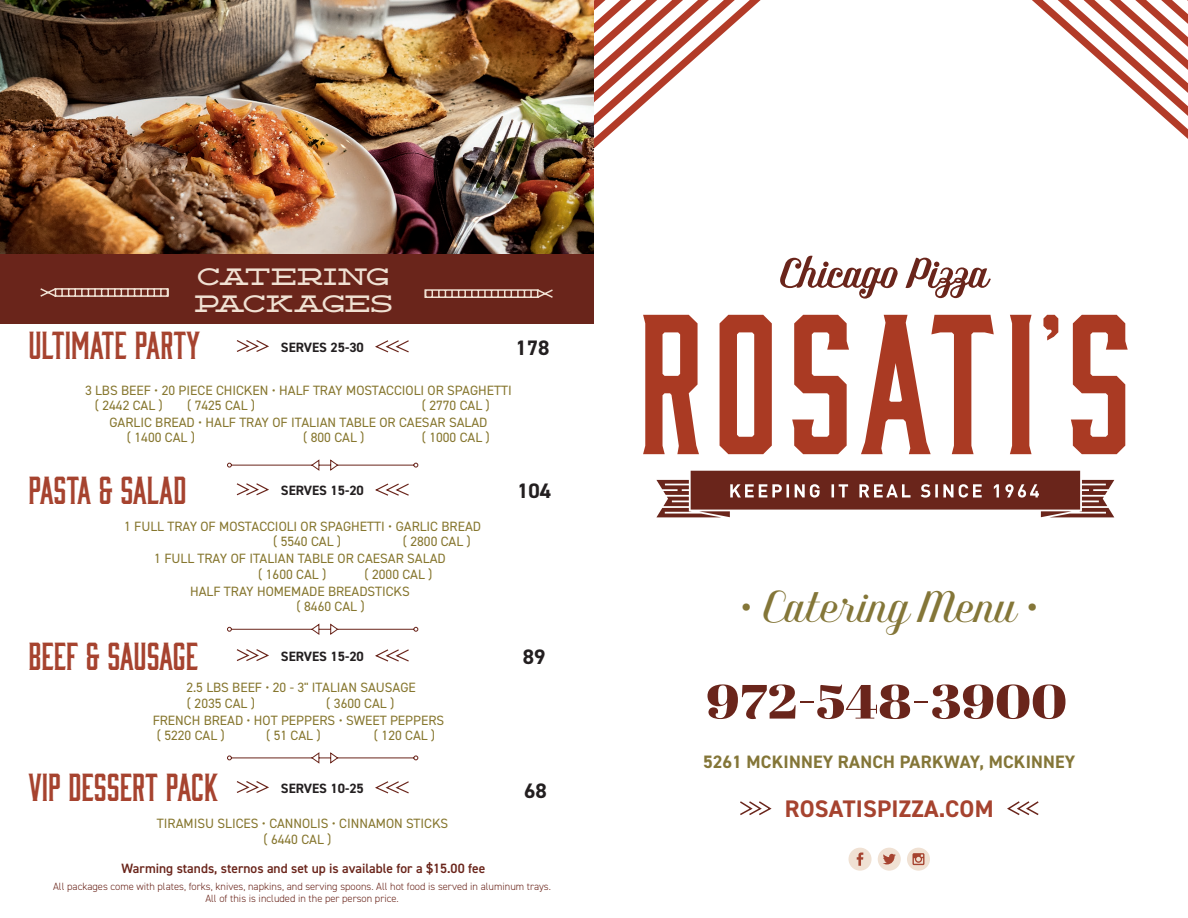
<style>
.page{position:relative;width:1188px;height:918px;background:#fff}
.page>*{position:absolute;margin:0;border:0;box-sizing:border-box;transform-origin:0 0}
.t1{font:48px "Abril Fatface";color:#6a251b;scale:1.13 1}
.t2{font:39px "Benson Script No 10";color:#847638}
.t3{font:36px "Bourbon";color:#a6432f}
.t4{font:700 24px "DIN2014";letter-spacing:.01em;color:#a6432f}
.t5{font:22.5px/27px "Deming EP";color:#f0e1d3}
.t6{font:700 21px "DIN2014";color:#231f20}
.t7{font:700 18px "DIN2014";letter-spacing:.01em;color:#847638}
.t8{font:13.5px/15px "DIN2014";color:#86762e}
.t9{font:600 13.5px "DIN2014";color:#6a251b}
.t10{font:700 13.5px "DIN2014";color:#231f20}
.t11{font:300 10.5px/12.6px "DIN2014";color:#6a251b;text-align:center}
</style>
<div class="page">
<img style="left:0;top:0;width:594px;height:255px">
<svg style="left:780px;top:256px;width:118px;height:43px"></svg>
<svg style="left:905px;top:258px;width:86px;height:40px"></svg>
<svg style="left:656px;top:471px;width:458px;height:46px"></svg>
<svg style="left:643px;top:315px;width:56px;height:139px"></svg>
<svg style="left:720px;top:315px;width:52px;height:139px"></svg>
<svg style="left:792px;top:315px;width:57px;height:139px"></svg>
<svg style="left:861px;top:315px;width:133px;height:139px"></svg>
<svg style="left:1010px;top:315px;width:22px;height:139px"></svg>
<svg style="left:1043px;top:315px;width:15px;height:25px"></svg>
<svg style="left:1071px;top:315px;width:57px;height:139px"></svg>
<div style="left:0;top:255px;width:594px;height:69px;background:#6a251b"></div>
<svg style="left:424px;top:289px;width:129px;height:9px"></svg>
<svg style="left:40px;top:288px;width:129px;height:9px"></svg>
<svg style="left:1032px;top:0;width:156px;height:139px"></svg>
<div style="left:849px;top:848px;width:23px;height:23px;background:#f0e1d3;border-radius:50%"></div>
<div style="left:878px;top:848px;width:23px;height:23px;background:#f0e1d3;border-radius:50%"></div>
<svg style="left:907px;top:848px;width:23px;height:23px"></svg>
<svg style="left:857px;top:853px;width:6px;height:13px"></svg>
<svg style="left:883px;top:854px;width:13px;height:10px"></svg>
<svg style="left:913px;top:853px;width:11px;height:12px"></svg>
<svg style="left:375px;top:340px;width:34px;height:13px"></svg>
<svg style="left:1007px;top:801px;width:32px;height:14px"></svg>
<svg style="left:740px;top:801px;width:32px;height:14px"></svg>
<svg style="left:236px;top:340px;width:33px;height:12px"></svg>
<svg style="left:594px;top:0;width:167px;height:149px"></svg>
<svg style="left:375px;top:483px;width:34px;height:13px"></svg>
<svg style="left:236px;top:483px;width:33px;height:13px"></svg>
<svg style="left:375px;top:649px;width:34px;height:13px"></svg>
<svg style="left:236px;top:649px;width:33px;height:12px"></svg>
<svg style="left:375px;top:781px;width:34px;height:13px"></svg>
<svg style="left:236px;top:781px;width:33px;height:12px"></svg>
<svg style="left:227px;top:459px;width:192px;height:12px"></svg>
<svg style="left:227px;top:623px;width:192px;height:12px"></svg>
<svg style="left:227px;top:752px;width:192px;height:12px"></svg>
<h3 class="t5" style="left:194px;top:264px;width:200px">CATERING<br>PACKAGES</h3>
<h3 class="t3" style="left:28px;top:323px;width:173px">ULTIMATE PARTY</h3>
<p class="t10" style="left:281px;top:338px;width:84px">SERVES 25-30</p>
<h3 class="t6" style="left:516px;top:334px;width:36px">178</h3>
<p class="t8" style="left:95px;top:382px;width:419px;text-indent:-10px">3 LBS BEEF • 20 PIECE CHICKEN • HALF TRAY MOSTACCIOLI OR SPAGHETTI ( 2442 CAL )</p>
<p class="t8" style="left:127px;top:430px;width:70px">( 1400 CAL )</p>
<p class="t8" style="left:303px;top:430px;width:63px">( 800 CAL )</p>
<p class="t8" style="left:422px;top:430px;width:70px">( 1000 CAL )</p>
<p class="t8" style="left:110px;top:396px;width:382px;line-height:17px;text-align:right">( 2770 CAL )<br>GARLIC BREAD • HALF TRAY OF ITALIAN TABLE OR CAESAR SALAD</p>
<p class="t8" style="left:187px;top:397px;width:70px">( 7425 CAL )</p>
<h3 class="t3" style="left:28px;top:468px;width:160px">PASTA &amp; SALAD</h3>
<p class="t10" style="left:281px;top:482px;width:84px">SERVES 15-20</p>
<h3 class="t6" style="left:517px;top:477px;width:36px">104</h3>
<p class="t8" style="left:124px;top:518px;width:358px">1 FULL TRAY OF MOSTACCIOLI OR SPAGHETTI • GARLIC BREAD</p>
<p class="t8" style="left:154px;top:551px;width:293px">1 FULL TRAY OF ITALIAN TABLE OR CAESAR SALAD</p>
<p class="t8" style="left:190px;top:583px;width:221px">HALF TRAY HOMEMADE BREADSTICKS</p>
<p class="t8" style="left:273px;top:534px;width:70px">( 5540 CAL )</p>
<p class="t8" style="left:258px;top:566px;width:70px">( 1600 CAL )</p>
<p class="t8" style="left:364px;top:566px;width:70px">( 2000 CAL )</p>
<p class="t8" style="left:297px;top:599px;width:70px">( 8460 CAL )</p>
<p class="t8" style="left:403px;top:534px;width:70px">( 2800 CAL )</p>
<h3 class="t3" style="left:28px;top:634px;width:171px">BEEF &amp; SAUSAGE</h3>
<p class="t10" style="left:281px;top:647px;width:84px">SERVES 15-20</p>
<h3 class="t6" style="left:523px;top:643px;width:24px">89</h3>
<p class="t8" style="left:186px;top:680px;width:231px">2.5 LBS BEEF • 20 - 3" ITALIAN SAUSAGE</p>
<p class="t8" style="left:153px;top:713px;width:293px">FRENCH BREAD • HOT PEPPERS • SWEET PEPPERS</p>
<p class="t8" style="left:187px;top:696px;width:70px">( 2035 CAL )</p>
<p class="t8" style="left:157px;top:728px;width:70px">( 5220 CAL )</p>
<p class="t8" style="left:266px;top:728px;width:56px">( 51 CAL )</p>
<p class="t8" style="left:374px;top:728px;width:63px">( 120 CAL )</p>
<p class="t8" style="left:326px;top:696px;width:70px">( 3600 CAL )</p>
<h3 class="t3" style="left:28px;top:765px;width:191px">VIP DESSERT PACK</h3>
<p class="t10" style="left:281px;top:779px;width:84px">SERVES 10-25</p>
<h3 class="t6" style="left:524px;top:777px;width:24px">68</h3>
<p class="t8" style="left:263px;top:816px;width:186px;line-height:15.5px;text-indent:-107px">TIRAMISU SLICES • CANNOLIS • CINNAMON STICKS ( 6440 CAL )</p>
<p class="t9" style="left:121px;top:859px;width:365px">Warming stands, sternos and set up is available for a $15.00 fee</p>
<p class="t11" style="left:53px;top:880px;width:499px">All packages come with plates, forks, knives, napkins, and serving spoons. All hot food is served in aluminum trays.<br>All of this is included in the per person price.</p>
<h2 class="t2" style="left:740px;top:579px;width:301px">• Catering Menu •</h2>
<h1 class="t1" style="left:706px;top:668px;width:321px">972-548-3900</h1>
<h3 class="t7" style="left:703px;top:750px;width:374px">5261 MCKINNEY RANCH PARKWAY, MCKINNEY</h3>
<h3 class="t4" style="left:785px;top:792px;width:210px">ROSATISPIZZA.COM</h3>
</div>
